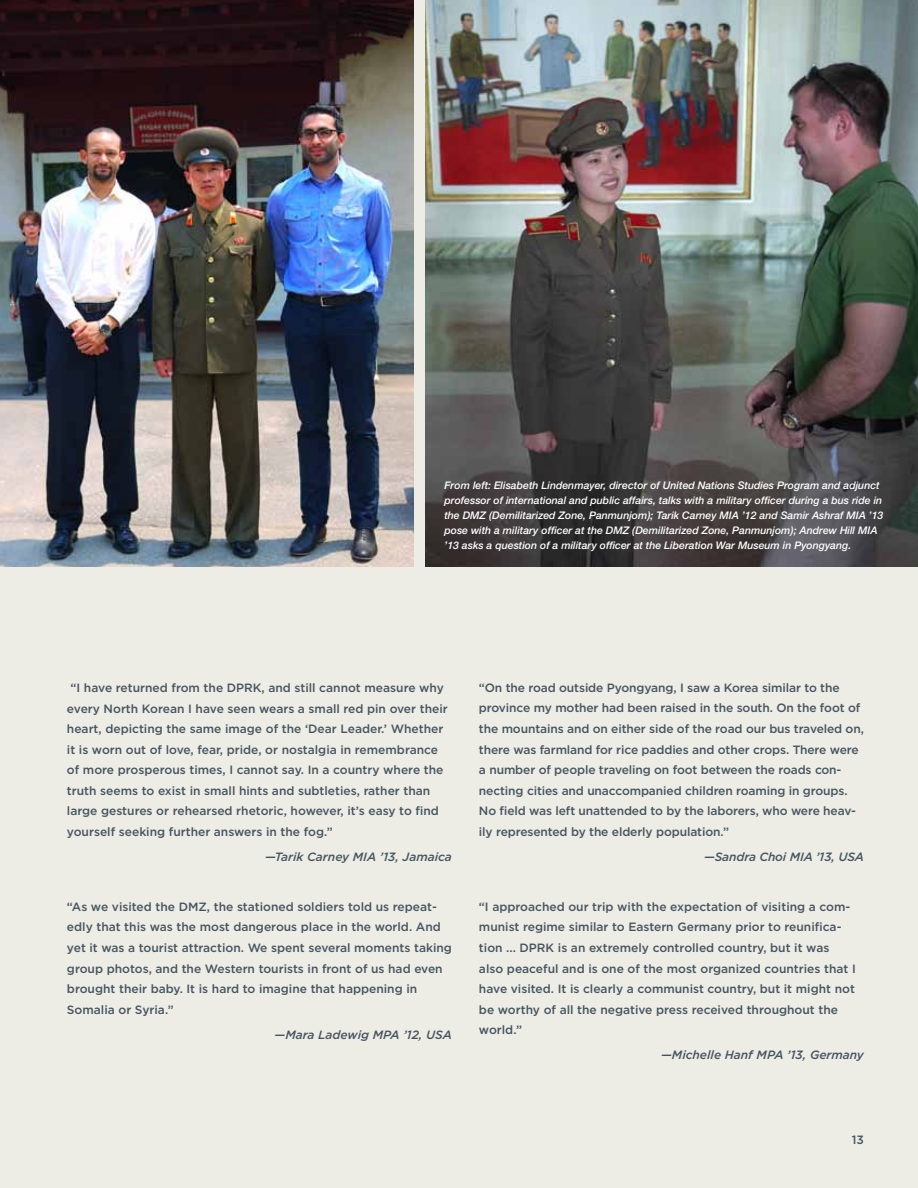
<style>
.page{position:relative;width:918px;height:1188px;background:#edece5}
.page>*{position:absolute;margin:0;border:0;box-sizing:border-box;transform-origin:0 0}
.t1{font:500 12px/20.5px "Gotham";color:#455560}
.t2{font:italic 500 12px "Gotham";color:#455560}
.t3{font:italic 500 10.5px/15px "Helvetica Neue";color:#fff}
</style>
<div class="page">
<img style="left:425px;top:0;width:493px;height:567px">
<img style="left:0;top:0;width:414px;height:567px">
<p class="t3" style="left:444px;top:477px;width:440px">From left: Elisabeth Lindenmayer, director of United Nations Studies Program and adjunct professor of international and public affairs, talks with a military officer during a bus ride in the DMZ (Demilitarized Zone, Panmunjom); Tarik Carney MIA ’12 and Samir Ashraf MIA ’13 pose with a military officer at the DMZ (Demilitarized Zone, Panmunjom); Andrew Hill MIA ’13 asks a question of a military officer at the Liberation War Museum in Pyongyang.</p>
<p class="t1" style="left:67px;top:677px;width:382px;text-indent:4px">“I have returned from the DPRK, and still cannot measure why every North Korean I have seen wears a small red pin over their heart, depicting the same image of the ‘Dear Leader.’ Whether it is worn out of love, fear, pride, or nostalgia in remembrance of more prosperous times, I cannot say. In a country where the truth seems to exist in small hints and subtleties, rather than large gestures or rehearsed rhetoric, however, it’s easy to find yourself seeking further answers in the fog.”</p>
<p class="t2" style="left:265px;top:849px;width:188px">—Tarik Carney MIA ’13, Jamaica</p>
<p class="t1" style="left:67px;top:896px;width:386px">“As we visited the DMZ, the stationed soldiers told us repeat&shy;edly that this was the most dangerous place in the world. And yet it was a tourist attraction. We spent several moments taking group photos, and the Western tourists in front of us had even brought their baby. It is hard to imagine that happening in Somalia or Syria.”</p>
<p class="t2" style="left:275px;top:1027px;width:179px">—Mara Ladewig MPA ’12, USA</p>
<p class="t1" style="left:479px;top:677px;width:386px">“On the road outside Pyongyang, I saw a Korea similar to the province my mother had been raised in the south. On the foot of the mountains and on either side of the road our bus traveled on, there was farmland for rice paddies and other crops. There were a number of people traveling on foot between the roads con&shy;necting cities and unaccompanied children roaming in groups.<br>No field was left unattended to by the laborers, who were heav&shy;ily represented by the elderly population.”</p>
<p class="t2" style="left:704px;top:849px;width:161px">—Sandra Choi MIA ’13, USA</p>
<p class="t1" style="left:479px;top:896px;width:378px">“I approached our trip with the expectation of visiting a com&shy;munist regime similar to Eastern Germany prior to reunifica&shy;tion ... DPRK is an extremely controlled country, but it was also peaceful and is one of the most organized countries that I have visited. It is clearly a communist country, but it might not be worthy of all the negative press received throughout the world.”</p>
<p class="t2" style="left:661px;top:1047px;width:204px">—Michelle Hanf MPA ’13, Germany</p>
<p class="t1" style="left:852px;top:1129px;width:14px">13</p>
</div>
